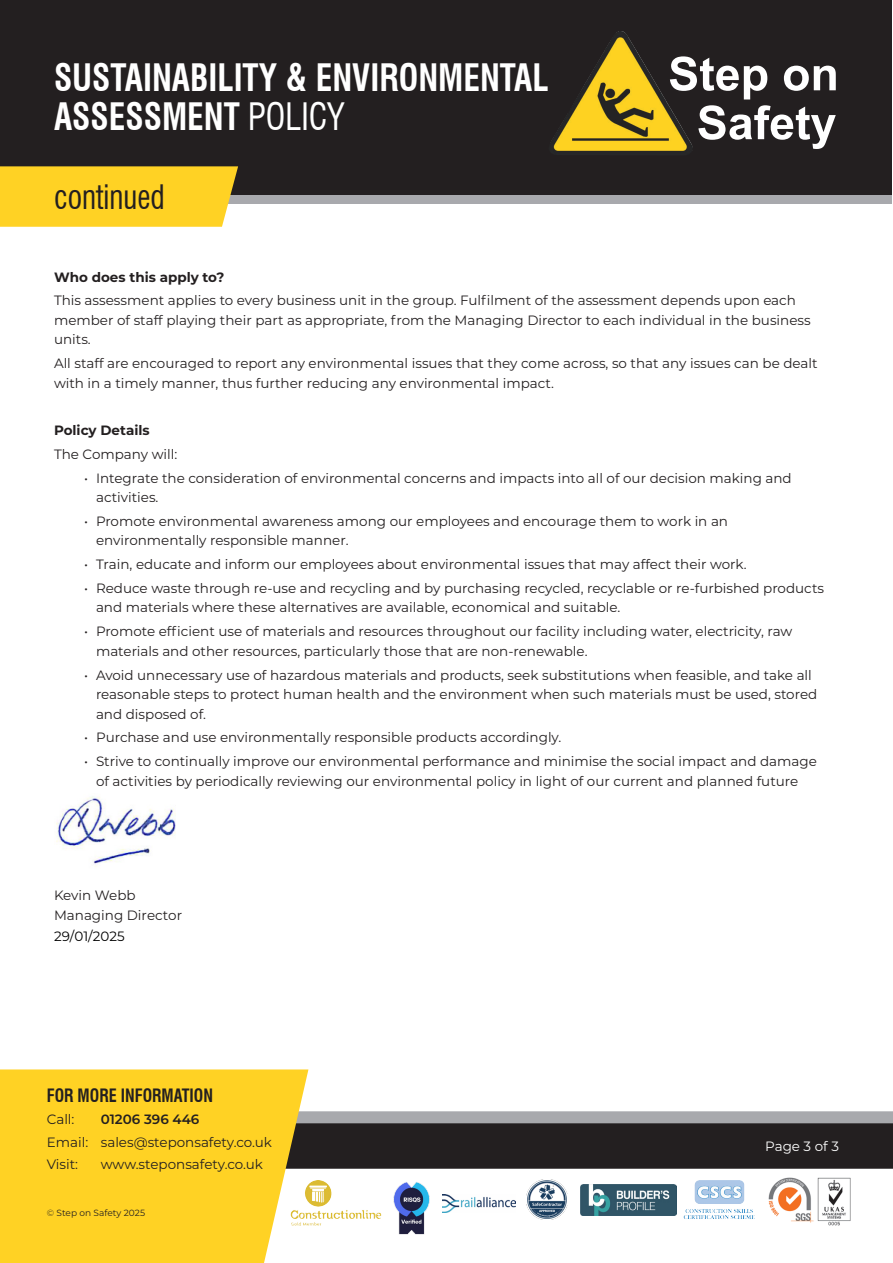
<style>
.page{position:relative;width:893px;height:1263px;background:#fff}
.page>*{position:absolute;margin:0;border:0;box-sizing:border-box;transform-origin:0 0}
.t1{font:700 condensed 36.9px/38.4px "Swiss 721 BT";color:#fff;scale:.9 1}
.t2{font:condensed 33px "Swiss 721 BT";color:#231f20;scale:.91 1}
.t3{font:700 condensed 18px "Swiss 721 BT";color:#231f20;scale:.9 1}
.Body_Copy{font:13.5px/19.5px "Montserrat";color:#231f20}
.Sub_Heading{font:700 13.5px "Montserrat";color:#231f20}
.t4{font:600 13.5px "Montserrat";color:#231f20}
.t5{font:13.5px "Montserrat";color:#000}
.Page_number{font:13.5px "Montserrat";color:#fff}
.t6{font:9px "Montserrat";color:#231f20}
.s1{font-weight:400}
.s2{font-weight:300}
</style>
<div class="page">
<div style="left:1px;top:0;width:891px;height:195px;background:#231f20"></div>
<div style="left:1px;top:195px;width:891px;height:9px;background:#a8a9ad"></div>
<div style="left:0;top:166px;width:238px;height:61px;background:#ffd224"></div>
<img style="left:550px;top:31px;width:143px;height:120px">
<svg style="left:698px;top:105px;width:138px;height:44px"></svg>
<svg style="left:670px;top:56px;width:166px;height:43px"></svg>
<div style="left:308px;top:1123px;width:585px;height:46px;background:#231f20"></div>
<div style="left:0;top:1111px;width:893px;height:12px;background:#a8a9ad"></div>
<div style="left:0;top:1069px;width:308px;height:194px;background:#ffd224"></div>
<img style="left:768px;top:1177px;width:83px;height:48px">
<img style="left:291px;top:1180px;width:77px;height:39px">
<img style="left:442px;top:1195px;width:74px;height:17px">
<img style="left:580px;top:1185px;width:96px;height:30px">
<img style="left:683px;top:1180px;width:72px;height:39px">
<img style="left:393px;top:1182px;width:37px;height:53px">
<img style="left:527px;top:1179px;width:40px;height:41px">
<img style="left:56px;top:796px;width:120px;height:71px">
<p class="t1" style="left:54px;top:58px;width:551px">SUSTAINABILITY &amp; ENVIRONMENTAL<br>ASSESSMENT <span class="s1">POLICY</span></p>
<p class="t2" style="left:54px;top:177px;width:123px">continued</p>
<p class="Sub_Heading" style="left:54px;top:267px;width:172px">Who does this apply to?</p>
<p class="Body_Copy" style="left:54px;top:290px;width:758px">This assessment applies to every business unit in the group. Fulfilment of the assessment depends upon each member of staff playing their part as appropriate, from the Managing Director to each individual in the business units.</p>
<p class="Body_Copy" style="left:54px;top:353px;width:765px">All staff are encouraged to report any environmental issues that they come across, so that any issues can be dealt with in a timely manner, thus further reducing any environmental impact.</p>
<p class="Sub_Heading" style="left:54px;top:421px;width:97px">Policy Details</p>
<p class="Body_Copy" style="left:54px;top:444px;width:125px">The Company will:</p>
<p class="Body_Copy" style="left:96px;top:468px;width:697px;text-indent:-12px">• Integrate the consideration of environmental concerns and impacts into all of our decision making and activities.</p>
<p class="Body_Copy" style="left:96px;top:511px;width:634px;text-indent:-12px">• Promote environmental awareness among our employees and encourage them to work in an environmentally responsible manner.</p>
<p class="Body_Copy" style="left:84px;top:554px;width:664px">• Train, educate and inform our employees about environmental issues that may affect their work.</p>
<p class="Body_Copy" style="left:96px;top:578px;width:730px;text-indent:-12px">• Reduce waste through re-use and recycling and by purchasing recycled, recyclable or re-furbished products and materials where these alternatives are available, economical and suitable.</p>
<p class="Body_Copy" style="left:96px;top:621px;width:698px;text-indent:-12px">• Promote efficient use of materials and resources throughout our facility including water, electricity, raw materials and other resources, particularly those that are non-renewable.</p>
<p class="Body_Copy" style="left:96px;top:664px;width:723px;text-indent:-12px">• Avoid unnecessary use of hazardous materials and products, seek substitutions when feasible, and take all reasonable steps to protect human health and the environment when such materials must be used, stored and disposed of.</p>
<p class="Body_Copy" style="left:84px;top:727px;width:479px">• Purchase and use environmentally responsible products accordingly.</p>
<p class="Body_Copy" style="left:84px;top:751px;width:734px;text-align:center">• Strive to continually improve our environmental performance and minimise the social impact and damage of activities by periodically reviewing our environmental policy in light of our current and planned future</p>
<p class="Body_Copy" style="left:54px;top:885px;width:130px;line-height:20.1px">Kevin Webb<br>Managing Director</p>
<p class="t5" style="left:54px;top:927px;width:72px">29/01/2025</p>
<p class="t3" style="left:47px;top:1084px;width:186px">FOR MORE INFORMATION</p>
<p class="Body_Copy" style="left:47px;top:1109px;width:29px">Call:</p>
<p class="t4" style="left:101px;top:1110px;width:100px">01206 396 446</p>
<p class="Body_Copy" style="left:47px;top:1131px;width:227px">Email: sales@steponsafety.co.uk</p>
<p class="Body_Copy" style="left:47px;top:1154px;width:33px">Visit:</p>
<p class="Body_Copy" style="left:101px;top:1154px;width:164px">www.steponsafety.co.uk</p>
<p class="t6" style="left:47px;top:1206px;width:100px"><span class="s2">©</span> Step on Safety 2025</p>
<p class="Page_number" style="left:765px;top:1136px;width:75px">Page 3 of 3</p>
</div>
